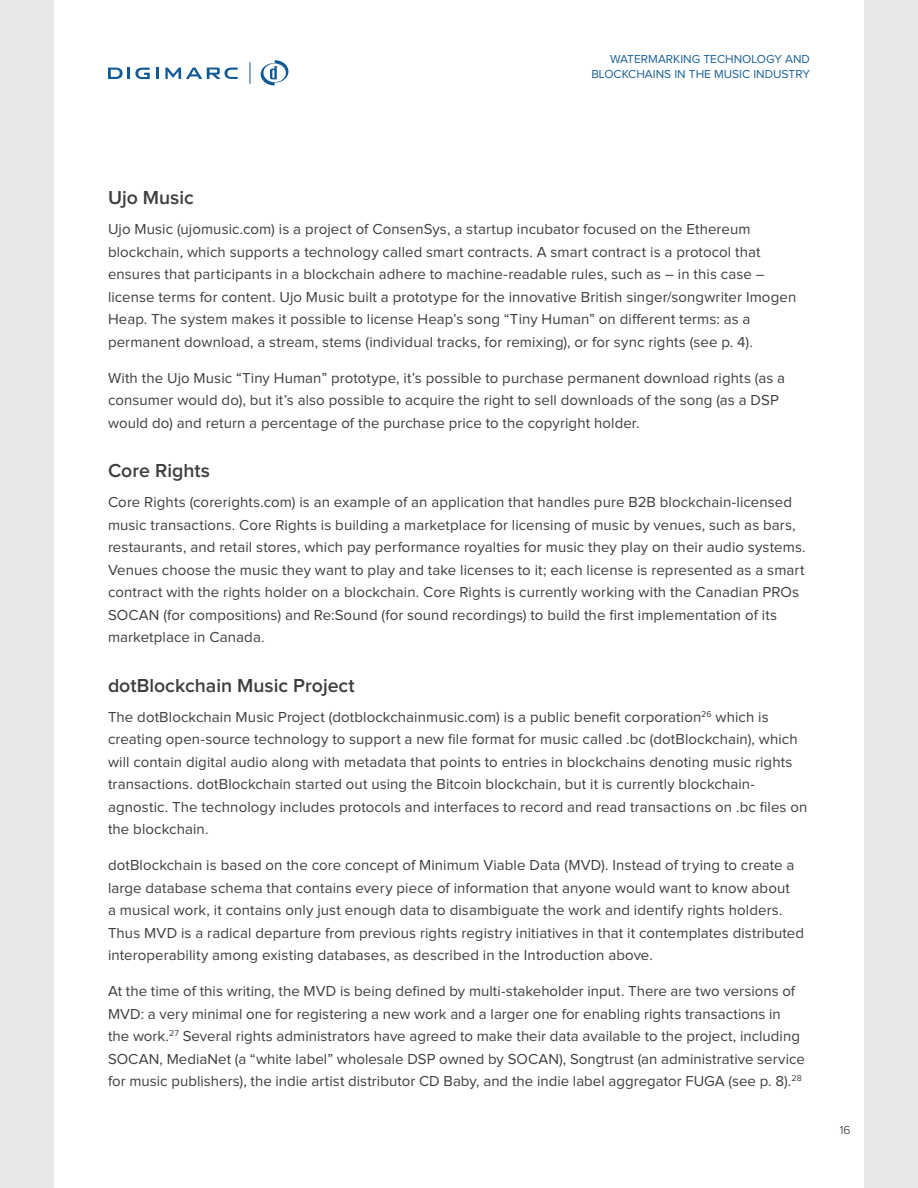
<style>
.page{position:relative;width:918px;height:1188px;background:#fff}
.page>*{position:absolute;margin:0;border:0;box-sizing:border-box;transform-origin:0 0}
.Paragraph_Head_Gray{font:600 19.5px "Proxima Nova";color:#3e3e3f}
.Body_Med_10pt{font:15px/22.5px "Proxima Nova";letter-spacing:.005em;color:#3e3e3f}
.t1{font:12px/15px "Proxima Nova";color:#1b6194;text-align:right}
.t2{font:300 12px "Proxima Nova";color:#231f20}
</style>
<div class="page">
<div style="left:864px;top:0;width:54px;height:1188px;background:#e6e7e9"></div>
<div style="left:0;top:0;width:54px;height:1188px;background:#e6e7e9"></div>
<svg style="left:156px;top:68px;width:3px;height:11px"></svg>
<svg style="left:108px;top:68px;width:42px;height:11px"></svg>
<svg style="left:165px;top:68px;width:73px;height:11px"></svg>
<svg style="left:261px;top:60px;width:27px;height:25px"></svg>
<svg style="left:249px;top:62px;width:1px;height:22px"></svg>
<p class="t1" style="left:591px;top:52px;width:220px">WATERMARKING TECHNOLOGY AND<br>BLOCKCHAINS IN THE MUSIC INDUSTRY</p>
<p class="Paragraph_Head_Gray" style="left:108px;top:187px;width:87px">Ujo Music</p>
<p class="Body_Med_10pt" style="left:108px;top:219px;width:690px">Ujo Music (ujomusic.com) is a project of ConsenSys, a startup incubator focused on the Ethereum blockchain, which supports a technology called smart contracts. A smart contract is a protocol that ensures that participants in a blockchain adhere to machine-readable rules, such as – in this case – license terms for content. Ujo Music built a prototype for the innovative British singer/songwriter Imogen Heap. The system makes it possible to license Heap’s song “Tiny Human” on different terms: as a permanent download, a stream, stems (individual tracks, for remixing), or for sync rights (see p. 4).</p>
<p class="Body_Med_10pt" style="left:108px;top:367px;width:679px">With the Ujo Music “Tiny Human” prototype, it’s possible to purchase permanent download rights (as a consumer would do), but it’s also possible to acquire the right to sell downloads of the song (as a DSP would do) and return a percentage of the purchase price to the copyright holder.</p>
<p class="Paragraph_Head_Gray" style="left:108px;top:460px;width:103px">Core Rights</p>
<p class="Body_Med_10pt" style="left:108px;top:492px;width:699px">Core Rights (corerights.com) is an example of an application that handles pure B2B blockchain-licensed music transactions. Core Rights is building a marketplace for licensing of music by venues, such as bars, restaurants, and retail stores, which pay performance royalties for music they play on their audio systems.<br>Venues choose the music they want to play and take licenses to it; each license is represented as a smart contract with the rights holder on a blockchain. Core Rights is currently working with the Canadian PROs SOCAN (for compositions) and Re:Sound (for sound recordings) to build the first implementation of its marketplace in Canada.</p>
<p class="Paragraph_Head_Gray" style="left:108px;top:674px;width:248px">dotBlockchain Music Project</p>
<p class="Body_Med_10pt" style="left:108px;top:706px;width:701px">The dotBlockchain Music Project (dotblockchainmusic.com) is a public benefit corporation<sup>26</sup> which is creating open-source technology to support a new file format for music called .bc (dotBlockchain), which will contain digital audio along with metadata that points to entries in blockchains denoting music rights transactions. dotBlockchain started out using the Bitcoin blockchain, but it is currently blockchain&shy;agnostic. The technology includes protocols and interfaces to record and read transactions on .bc files on the blockchain.</p>
<p class="Body_Med_10pt" style="left:108px;top:855px;width:698px">dotBlockchain is based on the core concept of Minimum Viable Data (MVD). Instead of trying to create a large database schema that contains every piece of information that anyone would want to know about<br>a musical work, it contains only just enough data to disambiguate the work and identify rights holders.<br>Thus MVD is a radical departure from previous rights registry initiatives in that it contemplates distributed interoperability among existing databases, as described in the Introduction above.</p>
<p class="Body_Med_10pt" style="left:108px;top:981px;width:698px">At the time of this writing, the MVD is being defined by multi-stakeholder input. There are two versions of MVD: a very minimal one for registering a new work and a larger one for enabling rights transactions in the work.<sup>27</sup> Several rights administrators have agreed to make their data available to the project, including SOCAN, MediaNet (a “white label” wholesale DSP owned by SOCAN), Songtrust (an administrative service for music publishers), the indie artist distributor CD Baby, and the indie label aggregator FUGA (see p. 8).<sup>28</sup></p>
<p class="t2" style="left:840px;top:1123px;width:12px">16</p>
</div>
